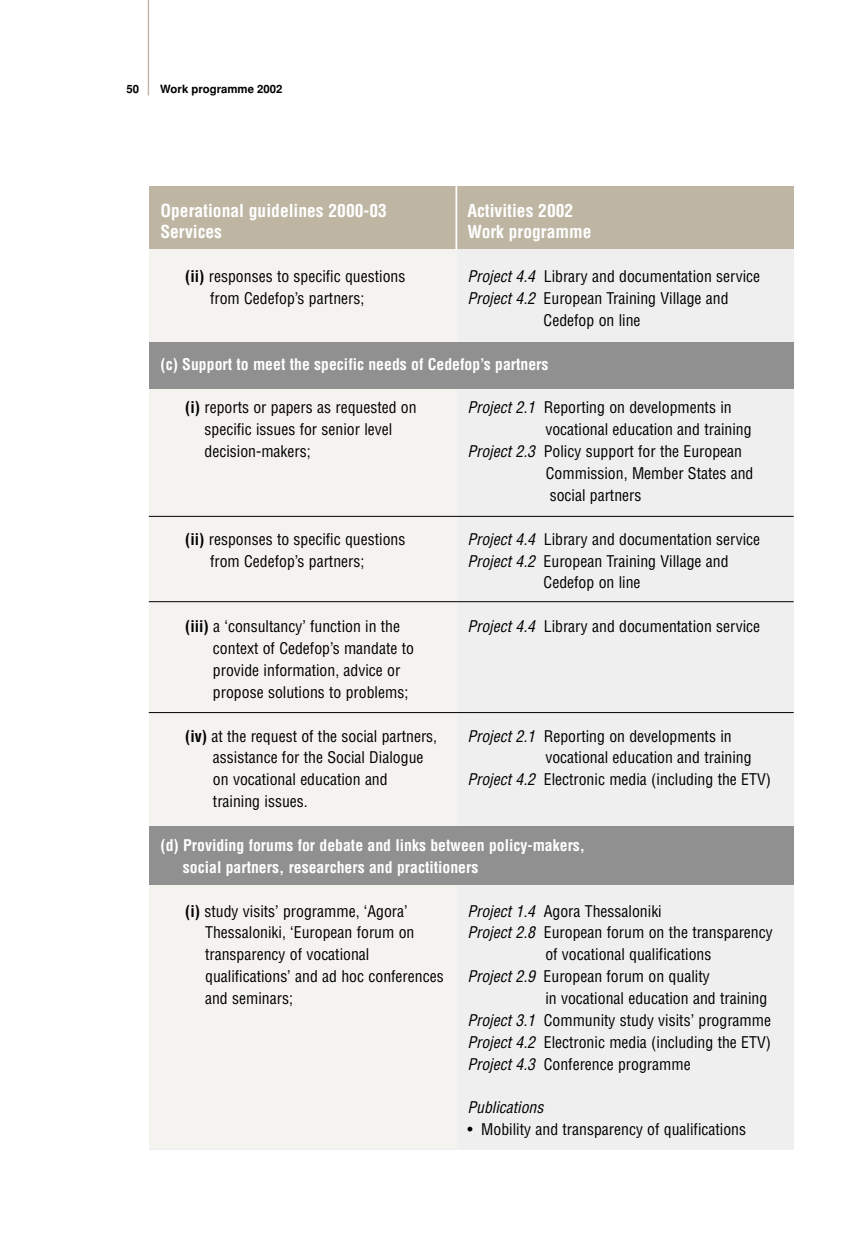
<style>
.page{position:relative;width:868px;height:1239px;background:#fff}
.page>*{position:absolute;margin:0;border:0;box-sizing:border-box;transform-origin:0 0}
.t1{font:700 condensed 17.5px "Helvetica";color:#fff}
.t2{font:condensed 15.75px/21.9px "Helvetica";color:#000}
.t3{font:700 condensed 15.75px/21.9px "Helvetica";color:#fff}
.t4{font:italic condensed 15.75px "Helvetica";color:#000}
.t5{font:700 11.38px "Helvetica";color:#000}
.t6{font:700 11.38px "LC Helvetica";color:#000}
.s1{font-weight:700}
.s2{font-style:italic}
</style>
<div class="page">
<div style="left:149px;top:227px;width:645px;height:922px;background:#efefef"></div>
<div style="left:149px;top:202px;width:307px;height:947px;background:#f5f3ef"></div>
<div style="left:149px;top:342px;width:645px;height:46px;background:#909090"></div>
<div style="left:149px;top:827px;width:645px;height:58px;background:#909090"></div>
<div style="left:149px;top:187px;width:645px;height:62px;background:#beb6a3"></div>
<hr style="left:148px;top:0;width:1px;height:95px;background:#beb6a3">
<hr style="left:149px;top:712px;width:645px;height:1px;background:#000">
<hr style="left:149px;top:601px;width:645px;height:1px;background:#000">
<hr style="left:149px;top:516px;width:645px;height:1px;background:#000">
<hr style="left:455px;top:166px;width:2px;height:83px;background:#fff">
<p class="t6" style="left:127px;top:85px;width:14px">50</p>
<p class="t5" style="left:160px;top:85px;width:124px">Work programme 2002</p>
<p class="t1" style="left:160px;top:203px;width:228px">Operational guidelines 2000-03</p>
<p class="t1" style="left:467px;top:203px;width:107px">Activities 2002</p>
<p class="t1" style="left:160px;top:225px;width:63px">Services</p>
<p class="t1" style="left:467px;top:225px;width:126px">Work programme</p>
<p class="t2" style="left:185px;top:267px;width:222px"><span class="s1">(ii)</span> responses to specific questions</p>
<p class="t2" style="left:467px;top:267px;width:294px"><span class="s2">Project 4.4</span> Library and documentation service</p>
<p class="t2" style="left:210px;top:289px;width:156px">from Cedefop’s partners;</p>
<p class="t2" style="left:544px;top:289px;width:186px;text-indent:-76px"><span class="s2">Project 4.2</span> European Training Village and<br>Cedefop on line</p>
<p class="t3" style="left:160px;top:354px;width:390px">(c) Support to meet the specific needs of Cedefop’s partners</p>
<p class="t2" style="left:185px;top:398px;width:233px"><span class="s1">(i)</span> reports or papers as requested on</p>
<p class="t2" style="left:467px;top:398px;width:266px"><span class="s2">Project 2.1</span> Reporting on developments in</p>
<p class="t2" style="left:205px;top:420px;width:189px">specific issues for senior level</p>
<p class="t2" style="left:545px;top:420px;width:208px">vocational education and training</p>
<p class="t2" style="left:205px;top:442px;width:108px">decision-makers;</p>
<p class="t2" style="left:546px;top:442px;width:209px;text-indent:-78px"><span class="s2">Project 2.3</span> Policy support for the European<br>Commission, Member States and social partners</p>
<p class="t2" style="left:185px;top:529px;width:222px"><span class="s1">(ii)</span> responses to specific questions</p>
<p class="t2" style="left:467px;top:529px;width:294px"><span class="s2">Project 4.4</span> Library and documentation service</p>
<p class="t2" style="left:210px;top:551px;width:156px">from Cedefop’s partners;</p>
<p class="t2" style="left:544px;top:551px;width:186px;text-indent:-76px"><span class="s2">Project 4.2</span> European Training Village and<br>Cedefop on line</p>
<p class="t2" style="left:185px;top:617px;width:216px"><span class="s1">(iii)</span> a ‘consultancy’ function in the</p>
<p class="t2" style="left:467px;top:617px;width:294px"><span class="s2">Project 4.4</span> Library and documentation service</p>
<p class="t2" style="left:213px;top:639px;width:203px">context of Cedefop’s mandate to provide information, advice or propose solutions to problems;</p>
<p class="t2" style="left:185px;top:726px;width:253px"><span class="s1">(iv)</span> at the request of the social partners,</p>
<p class="t2" style="left:467px;top:726px;width:266px"><span class="s2">Project 2.1</span> Reporting on developments in</p>
<p class="t2" style="left:213px;top:748px;width:212px">assistance for the Social Dialogue</p>
<p class="t2" style="left:545px;top:748px;width:208px">vocational education and training</p>
<p class="t2" style="left:213px;top:770px;width:176px">on vocational education and</p>
<p class="t2" style="left:467px;top:770px;width:305px"><span class="s2">Project 4.2</span> Electronic media (including the ETV)</p>
<p class="t2" style="left:213px;top:792px;width:96px">training issues.</p>
<p class="t3" style="left:183px;top:836px;width:404px;text-indent:-22px">(d) Providing forums for debate and links between policy-makers, social partners, researchers and practitioners</p>
<p class="t2" style="left:185px;top:901px;width:224px"><span class="s1">(i)</span> study visits’ programme, ‘Agora’</p>
<p class="t2" style="left:467px;top:901px;width:196px"><span class="s2">Project 1.4</span> Agora Thessaloniki</p>
<p class="t2" style="left:205px;top:923px;width:211px">Thessaloniki, ‘European forum on</p>
<p class="t2" style="left:467px;top:923px;width:307px"><span class="s2">Project 2.8</span> European forum on the transparency</p>
<p class="t2" style="left:205px;top:945px;width:166px">transparency of vocational</p>
<p class="t2" style="left:545px;top:945px;width:168px">of vocational qualifications</p>
<p class="t2" style="left:205px;top:967px;width:240px">qualifications’ and ad hoc conferences</p>
<p class="t2" style="left:467px;top:967px;width:244px"><span class="s2">Project 2.9</span> European forum on quality</p>
<p class="t2" style="left:205px;top:989px;width:89px">and seminars;</p>
<p class="t2" style="left:467px;top:989px;width:305px;text-indent:78px">in vocational education and training <span class="s2">Project 3.1</span> Community study visits’ programme <span class="s2">Project 4.2</span> Electronic media (including the ETV)<br><span class="s2">Project 4.3</span> Conference programme</p>
<p class="t4" style="left:467px;top:1102px;width:78px">Publications</p>
<p class="t2" style="left:467px;top:1120px;width:280px">• Mobility and transparency of qualifications</p>
</div>
